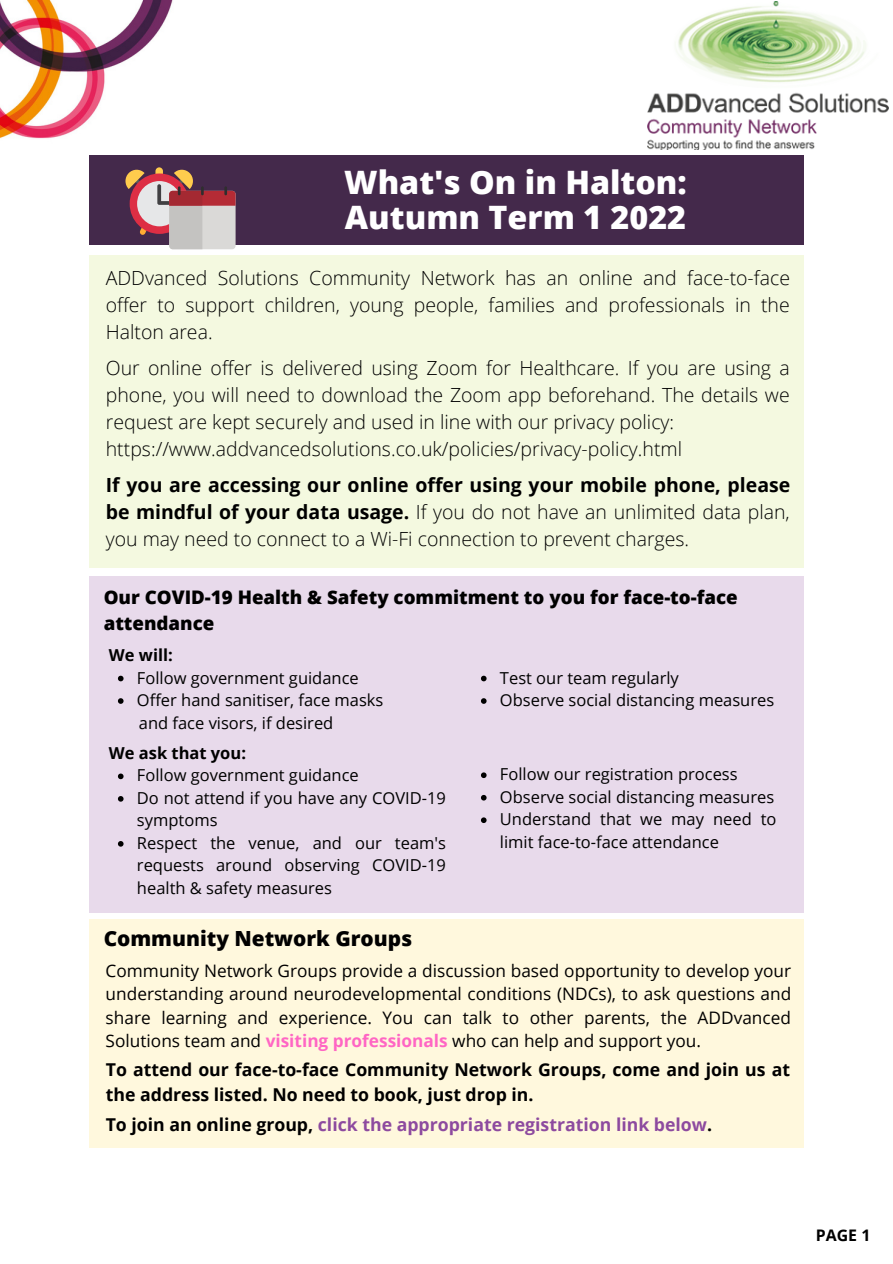
<style>
.page{position:relative;width:893px;height:1264px;background:#fff}
.page>*{position:absolute;margin:0;border:0;box-sizing:border-box;transform-origin:0 0}
.t1{font:800 32.25px/34.8px "Open Sans";color:#fff}
.t2{font:800 20.85px "Open Sans";color:#000}
.t3{font:300 19.5px/27px "Open Sans";color:#000;text-align:justify}
.t4{font:800 18.75px/26.1px "Open Sans";color:#000}
.t5{font:700 17.7px/24.8px "Open Sans";color:#000}
.t6{font:700 17.7px "Open Sans";color:#8d4a9f}
.t7{font:17.25px/23.5px "Open Sans";color:#000;text-align:justify}
.t8{font:16.5px/22.5px "Open Sans";color:#000}
.t9{font:700 16.5px "Open Sans";color:#000}
.t10{font:700 15.9px "Open Sans";color:#000}
.s1{font-weight:700}
.s2{font-weight:700;color:#ff66c4}
.s3{color:#000}
</style>
<div class="page">
<img style="left:1px;top:0;width:172px;height:139px">
<div style="left:89px;top:155px;width:714px;height:90px;background:#44294b"></div>
<svg style="left:155px;top:167px;width:8px;height:15px"></svg>
<svg style="left:125px;top:170px;width:110px;height:79px"></svg>
<div style="left:89px;top:255px;width:714px;height:312px;background:#f4f9e0"></div>
<img style="left:647px;top:2px;width:241px;height:148px">
<div style="left:89px;top:576px;width:714px;height:336px;background:#e8daeb"></div>
<svg style="left:118px;top:675px;width:5px;height:6px"></svg>
<svg style="left:118px;top:698px;width:5px;height:5px"></svg>
<svg style="left:118px;top:773px;width:5px;height:6px"></svg>
<svg style="left:118px;top:796px;width:5px;height:5px"></svg>
<svg style="left:118px;top:841px;width:5px;height:5px"></svg>
<svg style="left:481px;top:675px;width:5px;height:6px"></svg>
<svg style="left:481px;top:698px;width:5px;height:5px"></svg>
<svg style="left:481px;top:772px;width:5px;height:6px"></svg>
<svg style="left:481px;top:795px;width:5px;height:5px"></svg>
<svg style="left:481px;top:817px;width:5px;height:6px"></svg>
<div style="left:89px;top:919px;width:714px;height:228px;background:#fff8dd"></div>
<h1 class="t1" style="left:344px;top:164px;width:344px">What's On in Halton:<br>Autumn Term 1 2022</h1>
<p class="t3" style="left:106px;top:264px;width:685px">ADDvanced Solutions Community Network has an online and face-to-face offer to support children, young people, families and professionals in the Halton area.</p>
<p class="t3" style="left:106px;top:354px;width:685px;text-align:left">Our online offer is delivered using Zoom for Healthcare. If you are using a phone, you will need to download the Zoom app beforehand. The details we request are kept securely and used in line with our privacy policy: https://www.addvancedsolutions.co.uk/policies/privacy-policy.html</p>
<p class="t3" style="left:106px;top:471px;width:686px"><span class="s1">If you are accessing our online offer using your mobile phone, please be mindful of your data usage.</span> If you do not have an unlimited data plan, you may need to connect to a Wi-Fi connection to prevent charges.</p>
<p class="t4" style="left:104px;top:583px;width:635px">Our COVID-19 Health &amp; Safety commitment to you for face-to-face attendance</p>
<p class="t9" style="left:109px;top:643px;width:65px">We will:</p>
<p class="t8" style="left:137px;top:666px;width:248px">Follow government guidance<br>Offer hand sanitiser, face masks</p>
<p class="t8" style="left:139px;top:711px;width:196px">and face visors, if desired</p>
<p class="t9" style="left:109px;top:741px;width:139px">We ask that you:</p>
<p class="t8" style="left:137px;top:763px;width:310px">Follow government guidance<br>Do not attend if you have any COVID-19 symptoms<br>Respect the venue, and our team's requests around observing COVID-19 health &amp; safety measures</p>
<p class="t2" style="left:104px;top:924px;width:310px">Community Network Groups</p>
<p class="t8" style="left:500px;top:666px;width:276px">Test our team regularly<br>Observe social distancing measures</p>
<p class="t8" style="left:500px;top:762px;width:278px">Follow our registration process<br>Observe social distancing measures<br>Understand that we may need to limit face-to-face attendance</p>
<p class="t7" style="left:106px;top:958px;width:687px">Community Network Groups provide a discussion based opportunity to develop your understanding around neurodevelopmental conditions (NDCs), to ask questions and share learning and experience. You can talk to other parents, the ADDvanced Solutions team and <span class="s2">visiting professionals</span> who can help and support you.</p>
<p class="t5" style="left:106px;top:1057px;width:685px">To attend our face-to-face Community Network Groups, come and join us at the address listed. No need to book, just drop in.</p>
<p class="t6" style="left:106px;top:1111px;width:607px"><span class="s3">To join an online group,</span> click the appropriate registration link below<span class="s3">.</span></p>
<p class="t10" style="left:815px;top:1223px;width:56px">PAGE 1</p>
</div>
